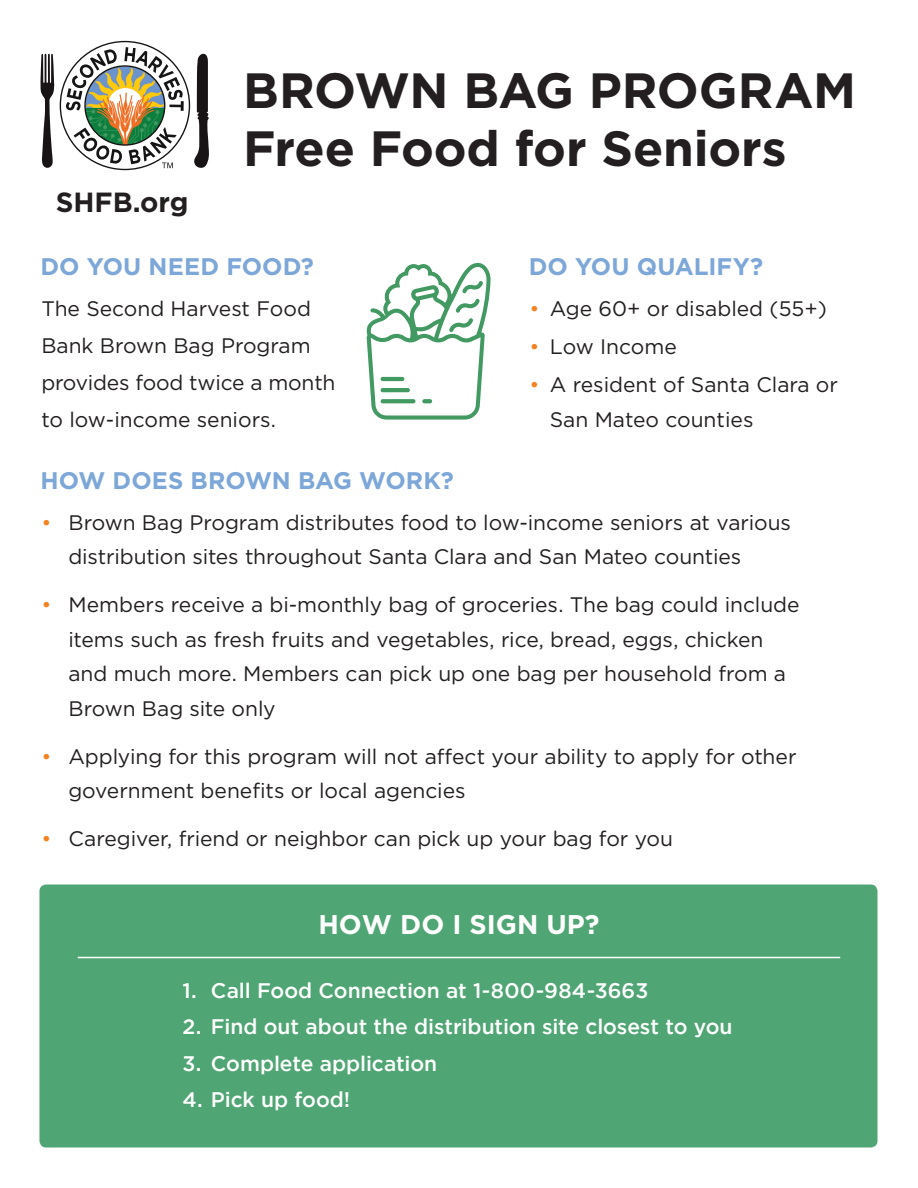
<style>
.page{position:relative;width:918px;height:1188px;background:#fff}
.page>*{position:absolute;margin:0;border:0;box-sizing:border-box;transform-origin:0 0}
.heading{font:700 49.5px "Gotham";letter-spacing:-.005em;color:#231f20}
.heading-2{font:700 27.75px "Gotham";color:#231f20}
.t1{font:700 27px "Gotham";color:#fff}
.t2{font:700 24px "Gotham";color:#7ca7d8}
.t3{font:21px/34.5px "Gotham";letter-spacing:-.005em;color:#231f20}
.t4{font:500 21px "Gotham";color:#fff}
.s1{color:#f58220}
</style>
<div class="page">
<svg style="left:40px;top:54px;width:14px;height:114px"></svg>
<svg style="left:60px;top:41px;width:149px;height:129px"></svg>
<div style="left:39px;top:885px;width:839px;height:263px;background:#50a574;border-radius:7px"></div>
<hr style="left:78px;top:957px;width:762px;height:1px;background:#fff">
<svg style="left:366px;top:262px;width:125px;height:158px"></svg>
<div style="left:380px;top:376px;width:25px;height:6px;background:#439962;border-radius:3px"></div>
<div style="left:379px;top:375px;width:27px;height:8px;border:2px solid #fff;border-radius:3px"></div>
<div style="left:380px;top:387px;width:31px;height:6px;background:#439962;border-radius:3px"></div>
<div style="left:379px;top:387px;width:32px;height:7px;border:2px solid #fff;border-radius:3px"></div>
<div style="left:380px;top:398px;width:36px;height:6px;background:#439962;border-radius:3px"></div>
<div style="left:379px;top:398px;width:38px;height:7px;border:2px solid #fff;border-radius:3px"></div>
<div style="left:422px;top:398px;width:11px;height:6px;background:#439962;border-radius:3px"></div>
<div style="left:421px;top:398px;width:13px;height:7px;border:2px solid #fff;border-radius:3px"></div>
<p class="heading-2" style="left:56px;top:186px;width:134px">SHFB.org</p>
<p class="heading" style="left:243px;top:60px;width:615px">BROWN BAG PROGRAM</p>
<p class="heading" style="left:243px;top:119px;width:545px">Free Food for Seniors</p>
<p class="t2" style="left:40px;top:252px;width:275px">DO YOU NEED FOOD?</p>
<p class="t3" style="left:41px;top:290px;width:296px;line-height:37px">The Second Harvest Food<br>Bank Brown Bag Program provides food twice a month to low-income seniors.</p>
<p class="t2" style="left:40px;top:466px;width:415px">HOW DOES BROWN BAG WORK?</p>
<p class="t2" style="left:529px;top:252px;width:236px">DO YOU QUALIFY?</p>
<p class="t3" style="left:530px;top:291px;width:299px"><span class="s1">•</span> Age 60+ or disabled (55+)</p>
<p class="t3" style="left:530px;top:329px;width:149px"><span class="s1">•</span> Low Income</p>
<p class="t3" style="left:550px;top:367px;width:290px;text-indent:-20px"><span class="s1">•</span> A resident of Santa Clara or<br>San Mateo counties</p>
<p class="t3" style="left:68px;top:505px;width:724px;text-indent:-27px"><span class="s1">•</span> Brown Bag Program distributes food to low-income seniors at various distribution sites throughout Santa Clara and San Mateo counties</p>
<p class="t3" style="left:68px;top:588px;width:733px;text-indent:-27px"><span class="s1">•</span> Members receive a bi-monthly bag of groceries. The bag could include items such as fresh fruits and vegetables, rice, bread, eggs, chicken and much more. Members can pick up one bag per household from a Brown Bag site only</p>
<p class="t3" style="left:68px;top:739px;width:730px;text-indent:-27px"><span class="s1">•</span> Applying for this program will not affect your ability to apply for other government benefits or local agencies</p>
<p class="t3" style="left:41px;top:822px;width:633px"><span class="s1">•</span> Caregiver, friend or neighbor can pick up your bag for you</p>
<p class="t1" style="left:318px;top:908px;width:283px">HOW DO I SIGN UP?</p>
<p class="t4" style="left:182px;top:977px;width:467px">1. Call Food Connection at 1-800-984-3663</p>
<p class="t4" style="left:182px;top:1013px;width:552px">2. Find out about the distribution site closest to you</p>
<p class="t4" style="left:182px;top:1049px;width:256px">3. Complete application</p>
<p class="t4" style="left:182px;top:1086px;width:169px">4. Pick up food!</p>
</div>
